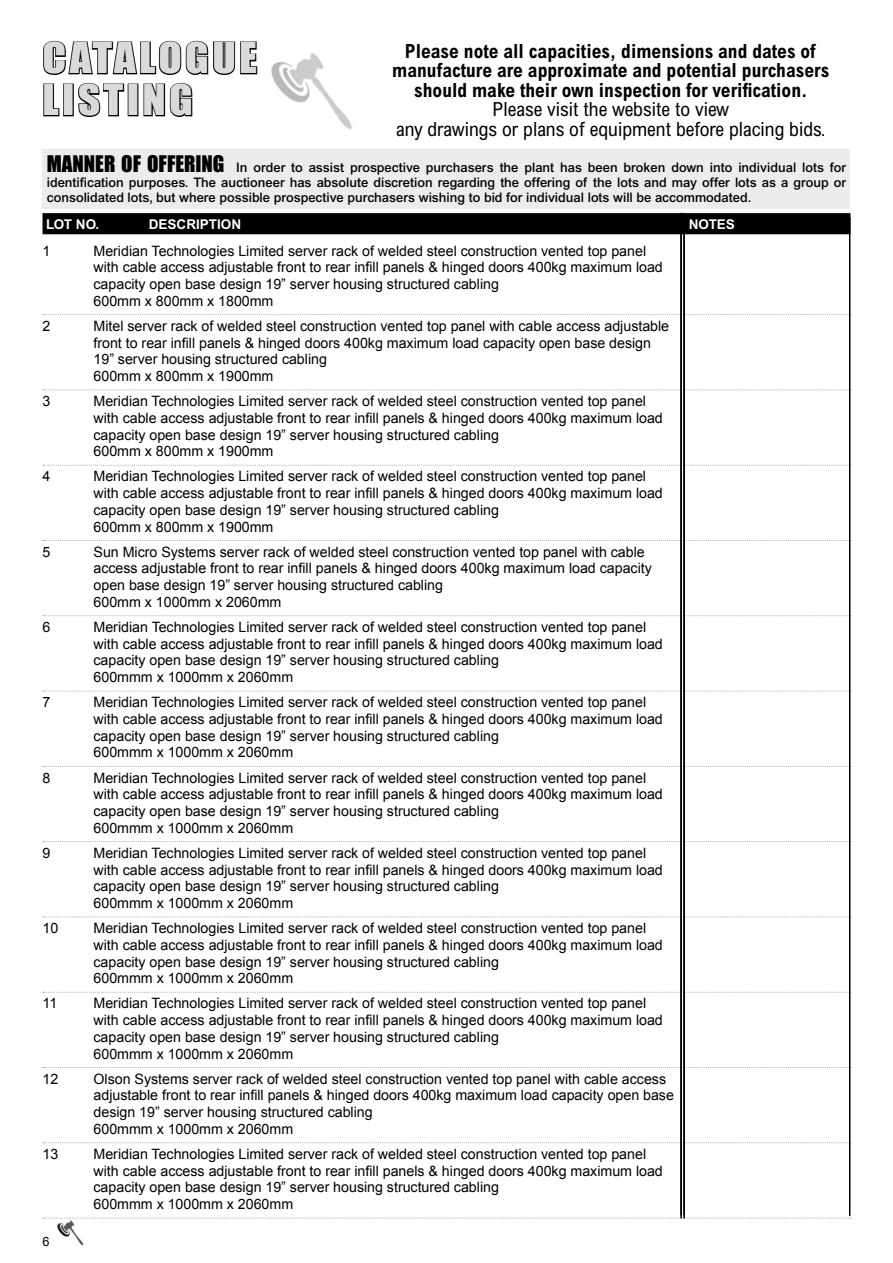
<style>
.page{position:relative;width:893px;height:1263px;background:#fff}
.page>*{position:absolute;margin:0;border:0;box-sizing:border-box;transform-origin:0 0}
.t1{font:39px/42px "Impact";letter-spacing:.08em;color:#d9dadb;scale:1.1 1}
.t2{font:700 condensed 19.5px/19.5px "Arial";color:#000;text-align:center}
.t3{font:condensed 19.5px/19.5px "Arial";color:#000;text-align:center}
.t4{font:14.25px/16.6px "Arial";color:#000}
.t5{font:700 13.5px "Arial";color:#fff}
.t6{font:500 13.2px/15px "Arial";color:#000;text-align:justify}
.s1{font-family:"Impact";font-weight:400;font-size:21px}
</style>
<div class="page">
<div style="left:43px;top:149px;width:807px;height:59px;background:#ececed"></div>
<div style="left:43px;top:213px;width:807px;height:21px;background:#000"></div>
<svg style="left:43px;top:314px;width:808px;height:1px"></svg>
<svg style="left:43px;top:389px;width:808px;height:1px"></svg>
<svg style="left:43px;top:465px;width:808px;height:1px"></svg>
<svg style="left:43px;top:540px;width:808px;height:1px"></svg>
<svg style="left:43px;top:615px;width:808px;height:1px"></svg>
<svg style="left:43px;top:691px;width:808px;height:1px"></svg>
<svg style="left:43px;top:766px;width:808px;height:1px"></svg>
<svg style="left:43px;top:841px;width:808px;height:1px"></svg>
<svg style="left:43px;top:916px;width:808px;height:1px"></svg>
<svg style="left:43px;top:992px;width:808px;height:1px"></svg>
<svg style="left:43px;top:1067px;width:808px;height:1px"></svg>
<svg style="left:43px;top:1142px;width:808px;height:1px"></svg>
<svg style="left:43px;top:1217px;width:808px;height:1px"></svg>
<hr style="left:683px;top:213px;width:2px;height:1005px;background:#000">
<hr style="left:680px;top:213px;width:2px;height:1005px;background:#000">
<svg style="left:43px;top:40px;width:215px;height:35px"></svg>
<svg style="left:43px;top:83px;width:17px;height:34px"></svg>
<div style="left:63px;top:84px;width:11px;height:32px;border:2px solid #000"></div>
<svg style="left:78px;top:82px;width:47px;height:35px"></svg>
<div style="left:128px;top:84px;width:10px;height:32px;border:2px solid #000"></div>
<svg style="left:143px;top:82px;width:50px;height:35px"></svg>
<img style="left:271px;top:53px;width:81px;height:77px">
<hr style="left:849px;top:217px;width:1px;height:999px;background:#000">
<img style="left:57px;top:1220px;width:27px;height:26px">
<h1 class="t1" style="left:43px;top:37px;width:197px">CATALOGUE<br>LISTING</h1>
<h2 class="t2" style="left:392px;top:41px;width:439px">Please note all capacities, dimensions and dates of manufacture are approximate and potential purchasers should make their own inspection for verification.</h2>
<h2 class="t3" style="left:396px;top:99px;width:431px">Please visit the website to view<br>any drawings or plans of equipment before placing bids.</h2>
<p class="t6" style="left:47px;top:160px;width:801px"><span class="s1">MANNER OF OFFERING</span> In order to assist prospective purchasers the plant has been broken down into individual lots for identification purposes. The auctioneer has absolute discretion regarding the offering of the lots and may offer lots as a group or consolidated lots, but where possible prospective purchasers wishing to bid for individual lots will be accommodated.</p>
<p class="t5" style="left:46px;top:216px;width:77px">LOT NO. DE</p>
<p class="t5" style="left:168px;top:216px;width:75px">SCRIPTION</p>
<p class="t5" style="left:689px;top:216px;width:48px">NOTES</p>
<p class="t4" style="left:43px;top:242px;width:9px">1</p>
<p class="t4" style="left:94px;top:242px;width:571px">Meridian Technologies Limited server rack of welded steel construction vented top panel with cable access adjustable front to rear infill panels &amp; hinged doors 400kg maximum load capacity open base design 19” server housing structured cabling<br>600mm x 800mm x 1800mm</p>
<p class="t4" style="left:43px;top:318px;width:9px">2</p>
<p class="t4" style="left:94px;top:318px;width:577px">Mitel server rack of welded steel construction vented top panel with cable access adjustable front to rear infill panels &amp; hinged doors 400kg maximum load capacity open base design 19” server housing structured cabling<br>600mm x 800mm x 1900mm</p>
<p class="t4" style="left:43px;top:393px;width:9px">3</p>
<p class="t4" style="left:94px;top:393px;width:571px">Meridian Technologies Limited server rack of welded steel construction vented top panel with cable access adjustable front to rear infill panels &amp; hinged doors 400kg maximum load capacity open base design 19” server housing structured cabling<br>600mm x 800mm x 1900mm</p>
<p class="t4" style="left:43px;top:468px;width:9px">4</p>
<p class="t4" style="left:94px;top:468px;width:571px">Meridian Technologies Limited server rack of welded steel construction vented top panel with cable access adjustable front to rear infill panels &amp; hinged doors 400kg maximum load capacity open base design 19” server housing structured cabling<br>600mm x 800mm x 1900mm</p>
<p class="t4" style="left:43px;top:543px;width:9px">5</p>
<p class="t4" style="left:94px;top:543px;width:560px">Sun Micro Systems server rack of welded steel construction vented top panel with cable access adjustable front to rear infill panels &amp; hinged doors 400kg maximum load capacity open base design 19” server housing structured cabling<br>600mm x 1000mm x 2060mm</p>
<p class="t4" style="left:43px;top:619px;width:9px">6</p>
<p class="t4" style="left:94px;top:619px;width:571px">Meridian Technologies Limited server rack of welded steel construction vented top panel with cable access adjustable front to rear infill panels &amp; hinged doors 400kg maximum load capacity open base design 19” server housing structured cabling<br>600mmm x 1000mm x 2060mm</p>
<p class="t4" style="left:43px;top:694px;width:9px">7</p>
<p class="t4" style="left:94px;top:694px;width:571px">Meridian Technologies Limited server rack of welded steel construction vented top panel with cable access adjustable front to rear infill panels &amp; hinged doors 400kg maximum load capacity open base design 19” server housing structured cabling<br>600mmm x 1000mm x 2060mm</p>
<p class="t4" style="left:43px;top:769px;width:9px">8</p>
<p class="t4" style="left:94px;top:769px;width:571px">Meridian Technologies Limited server rack of welded steel construction vented top panel with cable access adjustable front to rear infill panels &amp; hinged doors 400kg maximum load capacity open base design 19” server housing structured cabling<br>600mmm x 1000mm x 2060mm</p>
<p class="t4" style="left:43px;top:845px;width:9px">9</p>
<p class="t4" style="left:94px;top:845px;width:571px">Meridian Technologies Limited server rack of welded steel construction vented top panel with cable access adjustable front to rear infill panels &amp; hinged doors 400kg maximum load capacity open base design 19” server housing structured cabling<br>600mmm x 1000mm x 2060mm</p>
<p class="t4" style="left:43px;top:920px;width:17px">10</p>
<p class="t4" style="left:94px;top:920px;width:571px">Meridian Technologies Limited server rack of welded steel construction vented top panel with cable access adjustable front to rear infill panels &amp; hinged doors 400kg maximum load capacity open base design 19” server housing structured cabling<br>600mmm x 1000mm x 2060mm</p>
<p class="t4" style="left:43px;top:995px;width:16px">11</p>
<p class="t4" style="left:94px;top:995px;width:571px">Meridian Technologies Limited server rack of welded steel construction vented top panel with cable access adjustable front to rear infill panels &amp; hinged doors 400kg maximum load capacity open base design 19” server housing structured cabling<br>600mmm x 1000mm x 2060mm</p>
<p class="t4" style="left:43px;top:1070px;width:17px">12</p>
<p class="t4" style="left:94px;top:1070px;width:582px">Olson Systems server rack of welded steel construction vented top panel with cable access adjustable front to rear infill panels &amp; hinged doors 400kg maximum load capacity open base design 19” server housing structured cabling<br>600mmm x 1000mm x 2060mm</p>
<p class="t4" style="left:43px;top:1146px;width:17px">13</p>
<p class="t4" style="left:94px;top:1146px;width:571px">Meridian Technologies Limited server rack of welded steel construction vented top panel with cable access adjustable front to rear infill panels &amp; hinged doors 400kg maximum load capacity open base design 19” server housing structured cabling<br>600mmm x 1000mm x 2060mm</p>
</div>
